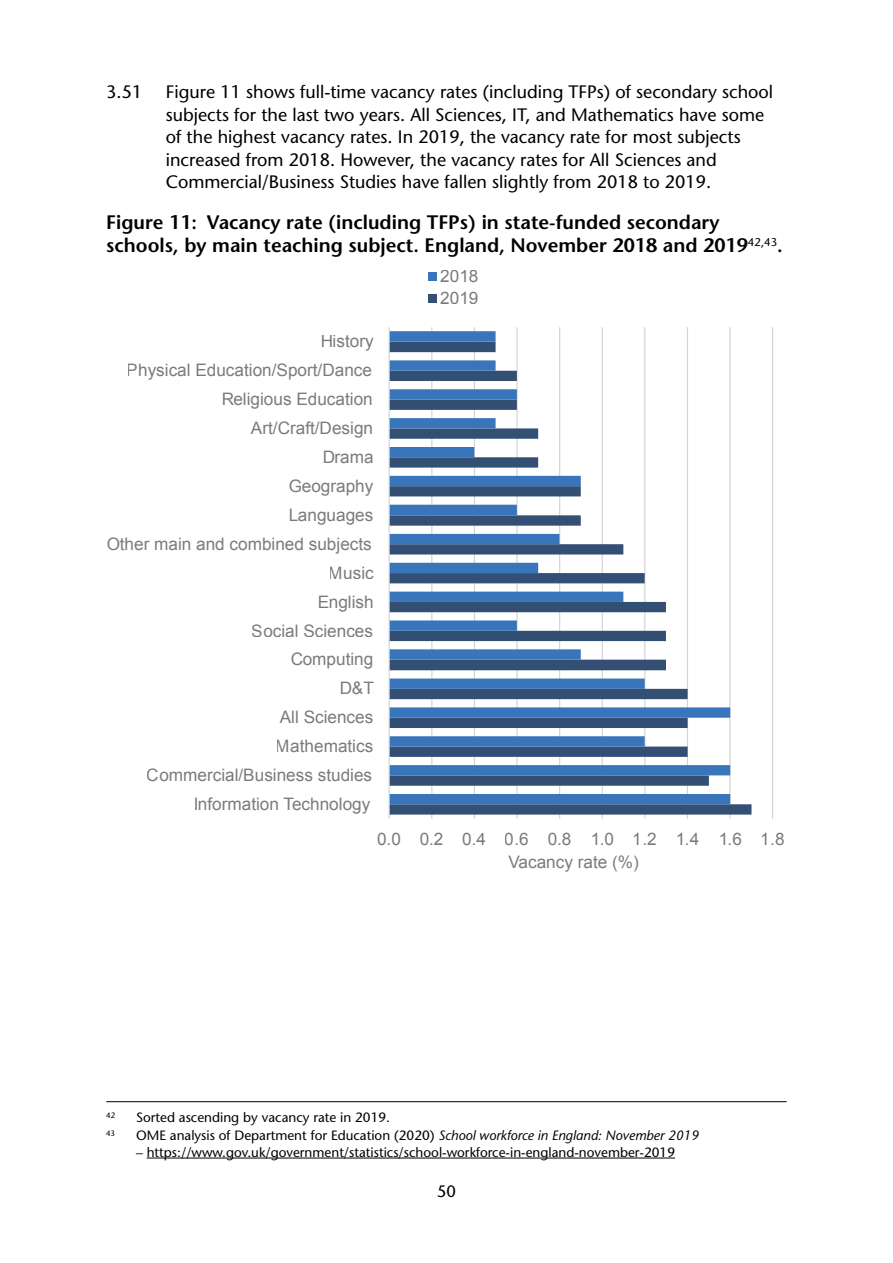
<style>
.page{position:relative;width:893px;height:1263px;background:#fff}
.page>*{position:absolute;margin:0;border:0;box-sizing:border-box;transform-origin:0 0}
.Chart_Table_Heading{font:600 19.5px/23.4px "Stone Sans Std";color:#000}
.t1{font:500 18px/22.5px "Stone Sans Std";color:#000}
.t2{font:17.1px/21.3px "Arial";color:#7a7b7a}
.t3{font:500 16.5px "Stone Sans Std";color:#000}
.Footnote_text{font:500 13.5px "Stone Sans Std";color:#000}
.Footnote_text-2{font:500 7.8px "Stone Sans Std";color:#000}
.s1{font-style:italic}
</style>
<div class="page">
<hr style="left:772px;top:327px;width:1px;height:492px;background:#d5d4d4">
<hr style="left:729px;top:327px;width:2px;height:492px;background:#d5d4d4">
<hr style="left:687px;top:327px;width:1px;height:492px;background:#d5d4d4">
<hr style="left:644px;top:327px;width:1px;height:492px;background:#d5d4d4">
<hr style="left:602px;top:327px;width:1px;height:492px;background:#d5d4d4">
<hr style="left:559px;top:327px;width:1px;height:492px;background:#d5d4d4">
<hr style="left:516px;top:327px;width:2px;height:492px;background:#d5d4d4">
<hr style="left:474px;top:327px;width:1px;height:492px;background:#d5d4d4">
<hr style="left:431px;top:327px;width:1px;height:492px;background:#d5d4d4">
<svg style="left:390px;top:341px;width:361px;height:473px"></svg>
<svg style="left:390px;top:331px;width:340px;height:473px"></svg>
<hr style="left:389px;top:327px;width:1px;height:492px;background:#d5d4d4">
<div style="left:428px;top:272px;width:8px;height:9px;background:#3975ba"></div>
<div style="left:428px;top:294px;width:8px;height:8px;background:#334f73"></div>
<hr style="left:106px;top:1101px;width:681px;height:1px;background:#000">
<hr style="left:147px;top:1158px;width:528px;height:1px;background:#000">
<p class="t1" style="left:106px;top:81px;width:38px">3.51</p>
<p class="t1" style="left:166px;top:81px;width:609px">Figure 11 shows full-time vacancy rates (including TFPs) of secondary school subjects for the last two years. All Sciences, IT, and Mathematics have some of the highest vacancy rates. In 2019, the vacancy rate for most subjects increased from 2018. However, the vacancy rates for All Sciences and Commercial/Business Studies have fallen slightly from 2018 to 2019.</p>
<p class="Chart_Table_Heading" style="left:106px;top:210px;width:678px">Figure 11: Vacancy rate (including TFPs) in state-funded secondary schools, by main teaching subject. England, November 2018 and 2019<sup>42,43</sup>.</p>
<p class="t2" style="left:320px;top:331px;width:55px">History</p>
<p class="t2" style="left:127px;top:360px;width:247px">Physical Education/Sport/Dance</p>
<p class="t2" style="left:221px;top:389px;width:153px">Religious Education</p>
<p class="t2" style="left:251px;top:417px;width:124px">Art/Craft/Design</p>
<p class="t2" style="left:322px;top:447px;width:53px">Drama</p>
<p class="t2" style="left:288px;top:475px;width:86px">Geography</p>
<p class="t2" style="left:288px;top:504px;width:86px">Languages</p>
<p class="t2" style="left:106px;top:533px;width:267px">Other main and combined subjects</p>
<p class="t2" style="left:329px;top:562px;width:46px">Music</p>
<p class="t2" style="left:317px;top:591px;width:58px">English</p>
<p class="t2" style="left:252px;top:620px;width:123px">Social Sciences</p>
<p class="t2" style="left:290px;top:649px;width:85px">Computing</p>
<p class="t2" style="left:339px;top:678px;width:36px">D&amp;T</p>
<p class="t2" style="left:280px;top:707px;width:95px">All Sciences</p>
<p class="t2" style="left:276px;top:735px;width:99px">Mathematics</p>
<p class="t2" style="left:147px;top:765px;width:227px">Commercial/Business studies</p>
<p class="t2" style="left:193px;top:794px;width:179px">Information Technology</p>
<p class="t2" style="left:440px;top:266px;width:40px">2018<br>2019</p>
<p class="t2" style="left:377px;top:829px;width:409px">0.0 0.2 0.4 0.6 0.8 1.0 1.2 1.4 1.6 1.8</p>
<p class="t2" style="left:508px;top:851px;width:132px">Vacancy rate (%)</p>
<p class="Footnote_text-2" style="left:106px;top:1110px;width:10px">42</p>
<p class="Footnote_text" style="left:136px;top:1109px;width:255px">Sorted ascending by vacancy rate in 2019.</p>
<p class="Footnote_text-2" style="left:106px;top:1128px;width:10px">43</p>
<p class="Footnote_text" style="left:136px;top:1128px;width:564px">OME analysis of Department for Education (2020) <span class="s1">School workforce in England: November 2019</span></p>
<p class="Footnote_text" style="left:136px;top:1144px;width:541px">– https://www.gov.uk/government/statistics/school-workforce-in-england-november-2019</p>
<p class="t3" style="left:437px;top:1181px;width:20px">50</p>
</div>
